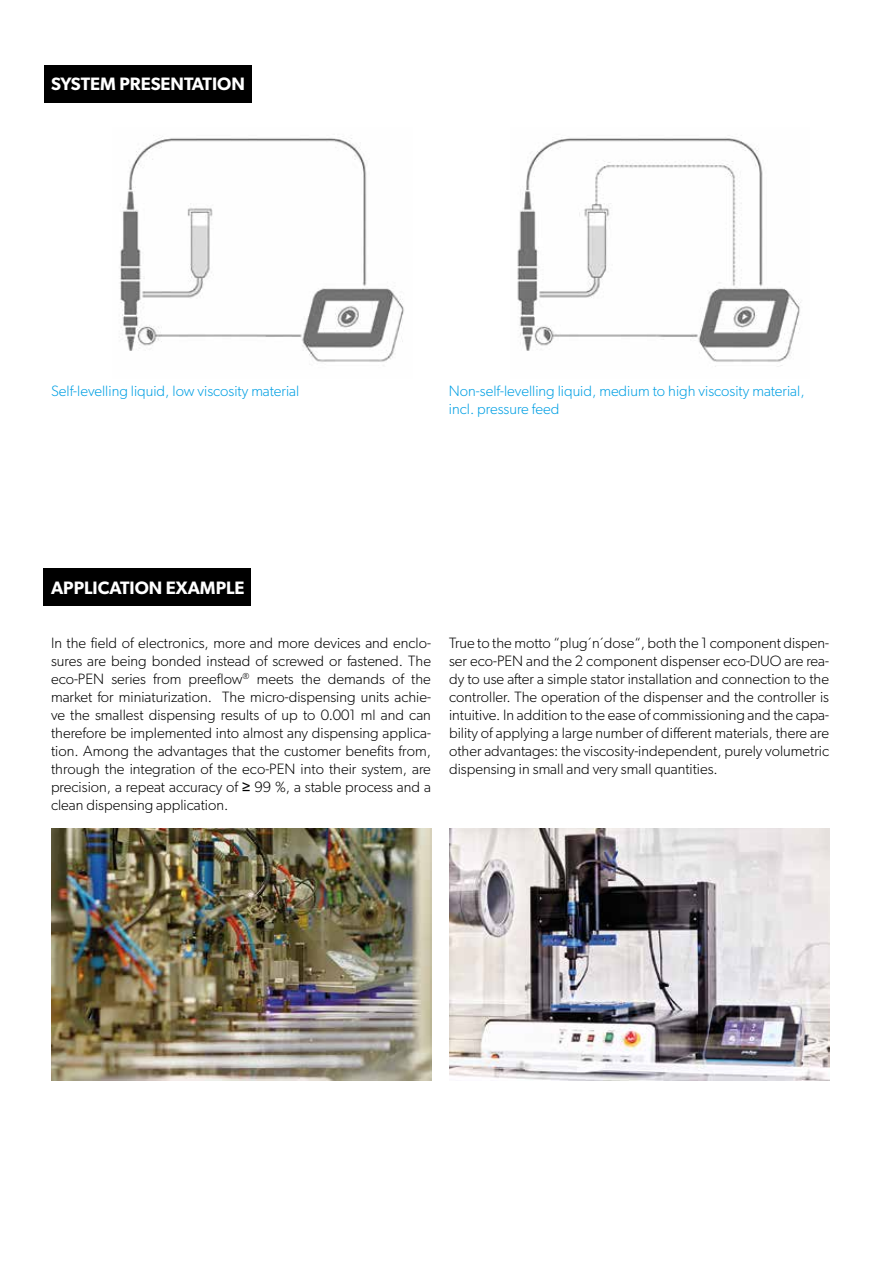
<style>
.page{position:relative;width:893px;height:1263px;background:#fff}
.page>*{position:absolute;margin:0;border:0;box-sizing:border-box;transform-origin:0 0}
.t1{font:600 18px "Gibson";color:#fff}
.t2{font:300 15px/18px "Gibson";color:#000;text-align:justify}
.t3{font:300 15px/18px "Gibson";color:#009fe3}
.s1{font-family:"Arial";font-weight:400}
</style>
<div class="page">
<div style="left:44px;top:65px;width:208px;height:38px;background:#000"></div>
<img style="left:120px;top:135px;width:284px;height:227px">
<img style="left:517px;top:135px;width:284px;height:232px">
<div style="left:44px;top:568px;width:207px;height:38px;background:#000"></div>
<img style="left:51px;top:828px;width:380px;height:252px">
<img style="left:449px;top:828px;width:380px;height:252px">
<p class="t1" style="left:51px;top:73px;width:195px">SYSTEM PRESENTATION</p>
<p class="t3" style="left:51px;top:382px;width:250px">Self-levelling liquid, low viscosity material</p>
<p class="t3" style="left:449px;top:382px;width:357px">Non-self-levelling liquid, medium to high viscosity material, incl. pressure feed</p>
<p class="t1" style="left:51px;top:577px;width:195px">APPLICATION EXAMPLE</p>
<p class="t2" style="left:51px;top:634px;width:381px">In the field of electronics, more and more devices and enclo&shy;sures are being bonded instead of screwed or fastened. The eco-PEN series from preeflow<sup>®</sup> meets the demands of the market for miniaturization. The micro-dispensing units achie&shy;ve the smallest dispensing results of up to 0.001 ml and can therefore be implemented into almost any dispensing applica&shy;tion. Among the advantages that the customer benefits from, through the integration of the eco-PEN into their system, are precision, a repeat accuracy of <span class="s1">≥</span> 99 %, a stable process and a clean dispensing application.</p>
<p class="t2" style="left:449px;top:634px;width:381px">True to the motto “plug´n´dose“, both the 1 component dispen&shy;ser eco-PEN and the 2 component dispenser eco-DUO are rea&shy;dy to use after a simple stator installation and connection to the controller. The operation of the dispenser and the controller is intuitive. In addition to the ease of commissioning and the capa&shy;bility of applying a large number of different materials, there are other advantages: the viscosity-independent, purely volumetric dispensing in small and very small quantities.</p>
</div>
